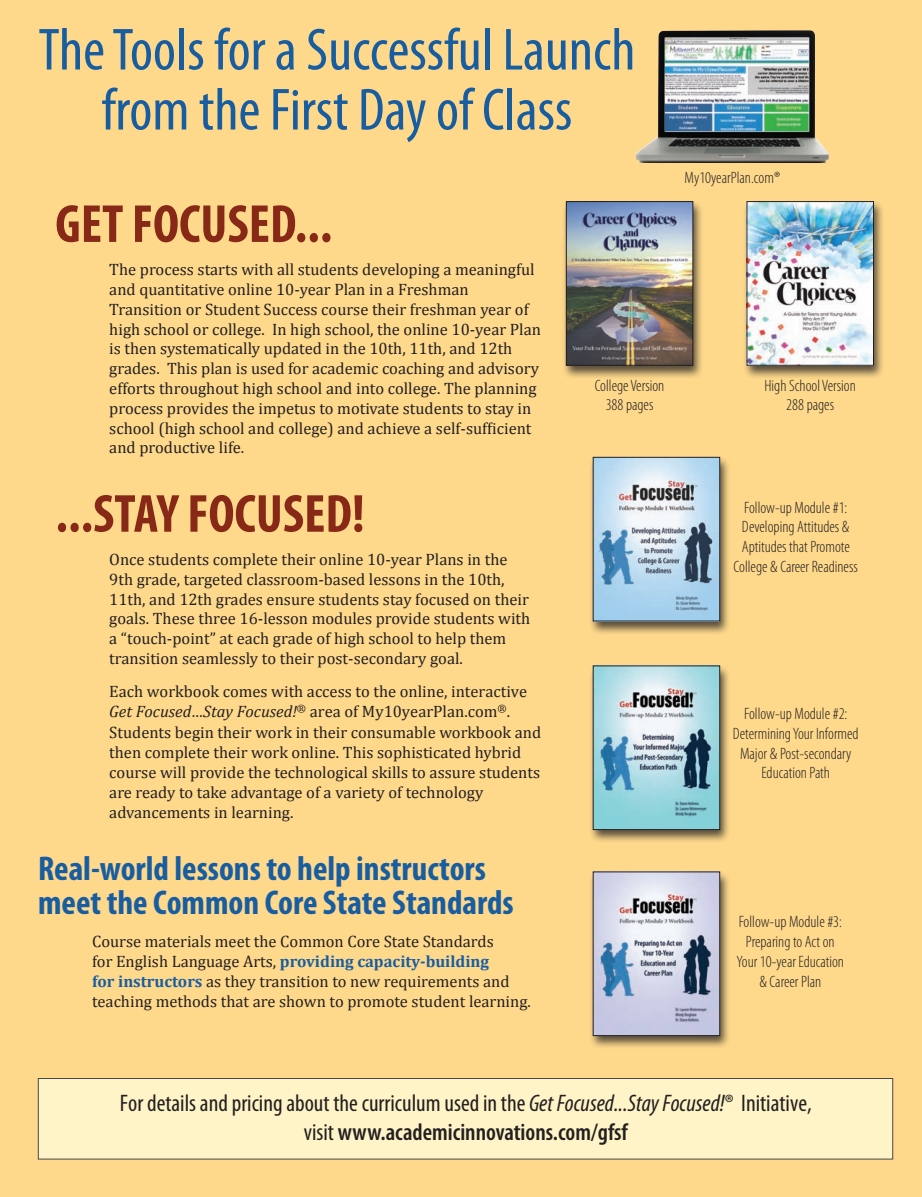
<style>
.page{position:relative;width:922px;height:1197px;background:#fed98c}
.page>*{position:absolute;margin:0;border:0;box-sizing:border-box;transform-origin:0 0}
.t1{font:condensed 60px/60px "Myriad Pro";color:#195da1;text-align:center}
.t2{font:700 condensed 54px "Myriad Pro";color:#872916}
.t3{font:700 condensed 34.5px/34.5px "Myriad Pro";color:#195da1}
.t4{font:condensed 24px/28.8px "Myriad Pro";color:#231f20;text-align:center}
.t5{font:16.5px/19.8px "Cambria";color:#231f20}
.t6{font:300 condensed 16.5px/19.8px "Myriad Pro";color:#231f20;text-align:center}
.s1{font-style:italic}
.s2{font-weight:700;color:#195da1}
.s3{font-weight:600}
</style>
<div class="page">
<div style="left:38px;top:1078px;width:855px;height:81px;background:#fef4c7;border:1px solid #47484b"></div>
<img style="left:636px;top:30px;width:193px;height:133px">
<div style="left:561px;top:200px;width:143px;height:179px;background:#231f20;opacity:.75"></div>
<img style="left:568px;top:203px;width:123px;height:160px">
<div style="left:566px;top:201px;width:127px;height:164px;border:1px solid #231f20"></div>
<div style="left:742px;top:200px;width:142px;height:179px;background:#231f20;opacity:.75"></div>
<img style="left:748px;top:203px;width:123px;height:160px">
<div style="left:588px;top:456px;width:143px;height:179px;background:#231f20;opacity:.75"></div>
<img style="left:595px;top:459px;width:123px;height:160px">
<div style="left:593px;top:457px;width:127px;height:164px;border:1px solid #231f20"></div>
<div style="left:588px;top:664px;width:143px;height:180px;background:#231f20;opacity:.75"></div>
<img style="left:595px;top:668px;width:123px;height:160px">
<div style="left:593px;top:666px;width:127px;height:164px;border:1px solid #231f20"></div>
<div style="left:588px;top:870px;width:143px;height:180px;background:#231f20;opacity:.75"></div>
<img style="left:595px;top:874px;width:123px;height:160px">
<div style="left:593px;top:872px;width:127px;height:164px;border:1px solid #231f20"></div>
<h1 class="t1" style="left:38px;top:19px;width:598px">The Tools for a Successful Launch from the First Day of Class</h1>
<p class="t6" style="left:684px;top:168px;width:97px">My10yearPlan.com®</p>
<h2 class="t2" style="left:55px;top:190px;width:278px">GET FOCUSED...</h2>
<p class="t5" style="left:109px;top:260px;width:433px">The process starts with all students developing a meaningful and quantitative online 10-year Plan in a Freshman Transition or Student Success course their freshman year of high school or college. In high school, the online 10-year Plan is then systematically updated in the 10th, 11th, and 12th grades. This plan is used for academic coaching and advisory efforts throughout high school and into college. The planning process provides the impetus to motivate students to stay in school (high school and college) and achieve a self-sufficient and productive life.</p>
<h2 class="t2" style="left:55px;top:480px;width:311px">...STAY FOCUSED!</h2>
<p class="t5" style="left:109px;top:549px;width:422px">Once students complete their online 10-year Plans in the 9th grade, targeted classroom-based lessons in the 10th, 11th, and 12th grades ensure students stay focused on their goals. These three 16-lesson modules provide students with a “touch-point” at each grade of high school to help them transition seamlessly to their post-secondary goal.</p>
<p class="t5" style="left:109px;top:682px;width:433px">Each workbook comes with access to the online, interactive <span class="s1">Get Focused…Stay Focused!</span><sup>®</sup> area of My10yearPlan.com<sup>®</sup>.<br>Students begin their work in their consumable workbook and then complete their work online. This sophisticated hybrid course will provide the technological skills to assure students are ready to take advantage of a variety of technology advancements in learning.</p>
<h3 class="t3" style="left:38px;top:850px;width:477px">Real-world lessons to help instructors meet the Common Core State Standards</h3>
<p class="t5" style="left:92px;top:932px;width:440px">Course materials meet the Common Core State Standards<br>for English Language Arts, <span class="s2">providing capacity-building<br>for instructors</span> as they transition to new requirements and teaching methods that are shown to promote student learning.</p>
<p class="t6" style="left:595px;top:375px;width:71px">College Version<br>388 pages</p>
<p class="t6" style="left:764px;top:375px;width:93px">High School Version<br>288 pages</p>
<p class="t6" style="left:733px;top:497px;width:126px">Follow-up Module #1:<br>Developing Attitudes &amp;<br>Aptitudes that Promote<br>College &amp; Career Readiness</p>
<p class="t6" style="left:733px;top:704px;width:127px">Follow-up Module #2:<br>Determining Your Informed<br>Major &amp; Post-secondary<br>Education Path</p>
<p class="t6" style="left:736px;top:912px;width:109px">Follow-up Module #3:<br>Preparing to Act on<br>Your 10-year Education &amp; Career Plan</p>
<h3 class="t4" style="left:120px;top:1089px;width:693px">For details and pricing about the curriculum used in the <span class="s1">Get Focused...Stay Focused!</span>® Initiative, visit <span class="s3">www.academicinnovations.com/gfsf</span></h3>
</div>
